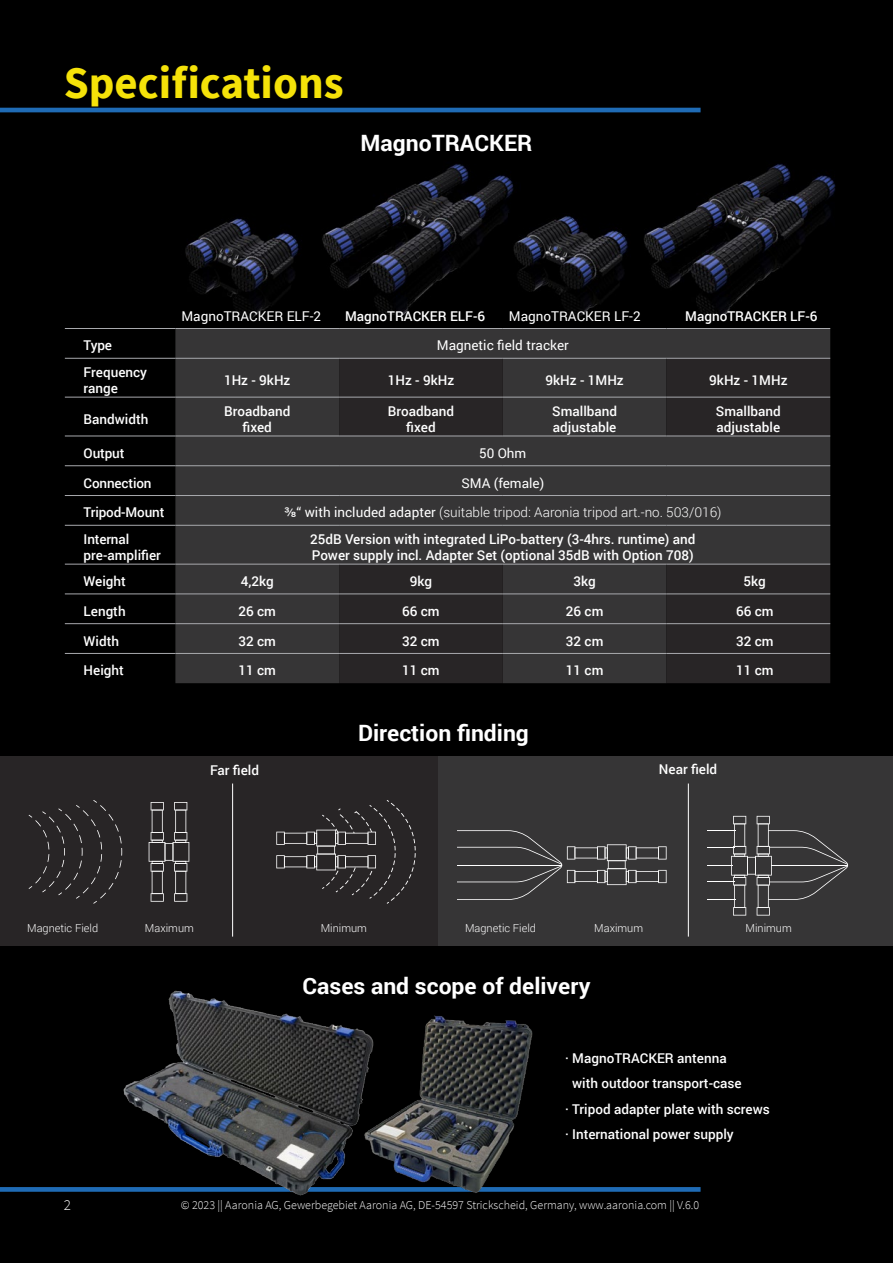
<style>
.page{position:relative;width:893px;height:1263px;background:#000}
.page>*{position:absolute;margin:0;border:0;box-sizing:border-box;transform-origin:0 0}
.t1{font:700 45px "Source Sans Pro";color:#f5e209}
.t2{font:700 22.5px "Roboto";color:#fff}
.t3{font:300 15px "Source Sans Pro";color:#fff}
.t4{font:500 13.5px/16.2px "Roboto";color:#fff}
.t5{font:13.5px "Roboto";color:#fff}
.t6{font:300 13.5px "Roboto";color:#fff}
.t7{font:300 12px "Source Sans Pro";color:#fff}
.t8{font:300 10.95px "Roboto";color:#fff}
.s1{font-weight:400}
</style>
<div class="page">
<svg style="left:0;top:1187px;width:701px;height:5px"></svg>
<hr style="left:0;top:108px;width:701px;height:4px;background:#1f6bb5">
<img style="left:185px;top:218px;width:114px;height:101px">
<img style="left:644px;top:163px;width:192px;height:152px">
<img style="left:322px;top:164px;width:192px;height:151px">
<div style="left:0;top:756px;width:439px;height:189px;background:#282526"></div>
<div style="left:439px;top:756px;width:454px;height:189px;background:#363536"></div>
<img style="left:106px;top:990px;width:236px;height:206px">
<img style="left:342px;top:1015px;width:200px;height:178px">
<img style="left:508px;top:213px;width:120px;height:104px">
<div style="left:175px;top:329px;width:655px;height:354px;background:#363536"></div>
<svg style="left:339px;top:359px;width:491px;height:324px;background:#312f30"></svg>
<hr style="left:65px;top:328px;width:110px;height:1px;background:#a8a9ad">
<hr style="left:175px;top:328px;width:164px;height:1px;background:#a8a9ad">
<hr style="left:339px;top:328px;width:164px;height:1px;background:#a8a9ad">
<hr style="left:503px;top:328px;width:163px;height:1px;background:#a8a9ad">
<hr style="left:666px;top:328px;width:164px;height:1px;background:#a8a9ad">
<hr style="left:65px;top:358px;width:110px;height:1px;background:#a8a9ad">
<hr style="left:175px;top:358px;width:164px;height:1px;background:#a8a9ad">
<hr style="left:339px;top:358px;width:164px;height:1px;background:#a8a9ad">
<hr style="left:503px;top:358px;width:163px;height:1px;background:#a8a9ad">
<hr style="left:666px;top:358px;width:164px;height:1px;background:#a8a9ad">
<hr style="left:65px;top:397px;width:110px;height:1px;background:#a8a9ad">
<hr style="left:175px;top:397px;width:164px;height:1px;background:#a8a9ad">
<hr style="left:339px;top:397px;width:164px;height:1px;background:#a8a9ad">
<hr style="left:503px;top:397px;width:163px;height:1px;background:#a8a9ad">
<hr style="left:666px;top:397px;width:164px;height:1px;background:#a8a9ad">
<hr style="left:65px;top:436px;width:110px;height:1px;background:#a8a9ad">
<hr style="left:175px;top:436px;width:164px;height:1px;background:#a8a9ad">
<hr style="left:339px;top:436px;width:164px;height:1px;background:#a8a9ad">
<hr style="left:503px;top:436px;width:163px;height:1px;background:#a8a9ad">
<hr style="left:666px;top:436px;width:164px;height:1px;background:#a8a9ad">
<hr style="left:65px;top:465px;width:110px;height:1px;background:#a8a9ad">
<hr style="left:175px;top:465px;width:164px;height:1px;background:#a8a9ad">
<hr style="left:339px;top:465px;width:164px;height:1px;background:#a8a9ad">
<hr style="left:503px;top:465px;width:163px;height:1px;background:#a8a9ad">
<hr style="left:666px;top:465px;width:164px;height:1px;background:#a8a9ad">
<hr style="left:65px;top:495px;width:110px;height:1px;background:#a8a9ad">
<hr style="left:175px;top:495px;width:164px;height:1px;background:#a8a9ad">
<hr style="left:339px;top:495px;width:164px;height:1px;background:#a8a9ad">
<hr style="left:503px;top:495px;width:163px;height:1px;background:#a8a9ad">
<hr style="left:666px;top:495px;width:164px;height:1px;background:#a8a9ad">
<hr style="left:65px;top:525px;width:110px;height:1px;background:#a8a9ad">
<hr style="left:175px;top:525px;width:164px;height:1px;background:#a8a9ad">
<hr style="left:339px;top:525px;width:164px;height:1px;background:#a8a9ad">
<hr style="left:503px;top:525px;width:163px;height:1px;background:#a8a9ad">
<hr style="left:666px;top:525px;width:164px;height:1px;background:#a8a9ad">
<hr style="left:65px;top:564px;width:110px;height:1px;background:#a8a9ad">
<hr style="left:175px;top:564px;width:164px;height:1px;background:#a8a9ad">
<hr style="left:339px;top:564px;width:164px;height:1px;background:#a8a9ad">
<hr style="left:503px;top:564px;width:163px;height:1px;background:#a8a9ad">
<hr style="left:666px;top:564px;width:164px;height:1px;background:#a8a9ad">
<hr style="left:65px;top:594px;width:110px;height:1px;background:#a8a9ad">
<hr style="left:175px;top:594px;width:164px;height:1px;background:#a8a9ad">
<hr style="left:339px;top:594px;width:164px;height:1px;background:#a8a9ad">
<hr style="left:503px;top:594px;width:163px;height:1px;background:#a8a9ad">
<hr style="left:666px;top:594px;width:164px;height:1px;background:#a8a9ad">
<hr style="left:65px;top:623px;width:110px;height:1px;background:#a8a9ad">
<hr style="left:175px;top:623px;width:164px;height:1px;background:#a8a9ad">
<hr style="left:339px;top:623px;width:164px;height:1px;background:#a8a9ad">
<hr style="left:503px;top:623px;width:163px;height:1px;background:#a8a9ad">
<hr style="left:666px;top:623px;width:164px;height:1px;background:#a8a9ad">
<hr style="left:65px;top:653px;width:110px;height:1px;background:#a8a9ad">
<hr style="left:175px;top:653px;width:164px;height:1px;background:#a8a9ad">
<hr style="left:339px;top:653px;width:164px;height:1px;background:#a8a9ad">
<hr style="left:503px;top:653px;width:163px;height:1px;background:#a8a9ad">
<hr style="left:666px;top:653px;width:164px;height:1px;background:#a8a9ad">
<svg style="left:29px;top:800px;width:93px;height:104px"></svg>
<svg style="left:149px;top:802px;width:40px;height:100px"></svg>
<svg style="left:276px;top:800px;width:140px;height:104px"></svg>
<hr style="left:232px;top:783px;width:1px;height:153px;background:#fff">
<svg style="left:458px;top:830px;width:209px;height:70px"></svg>
<svg style="left:707px;top:816px;width:141px;height:99px"></svg>
<hr style="left:688px;top:783px;width:1px;height:153px;background:#fff">
<h1 class="t1" style="left:64px;top:52px;width:281px">Specifications</h1>
<h2 class="t2" style="left:360px;top:127px;width:173px">MagnoTRACKER</h2>
<p class="t5" style="left:181px;top:306px;width:141px">MagnoTRACKER ELF-2</p>
<p class="t4" style="left:345px;top:307px;width:142px">MagnoTRACKER ELF-6</p>
<p class="t5" style="left:509px;top:306px;width:133px">MagnoTRACKER LF-2</p>
<p class="t4" style="left:685px;top:307px;width:134px">MagnoTRACKER LF-6</p>
<p class="t4" style="left:84px;top:337px;width:30px">Type</p>
<p class="t5" style="left:437px;top:336px;width:133px">Magnetic field tracker</p>
<p class="t4" style="left:84px;top:363px;width:65px">Frequency range</p>
<p class="t4" style="left:224px;top:371px;width:68px">1Hz - 9kHz</p>
<p class="t4" style="left:388px;top:371px;width:68px">1Hz - 9kHz</p>
<p class="t4" style="left:546px;top:371px;width:80px">9kHz - 1MHz</p>
<p class="t4" style="left:709px;top:371px;width:80px">9kHz - 1MHz</p>
<p class="t4" style="left:84px;top:410px;width:66px">Bandwidth</p>
<p class="t4" style="left:224px;top:402px;width:68px;text-align:center">Broadband fixed</p>
<p class="t4" style="left:388px;top:402px;width:68px;text-align:center">Broadband fixed</p>
<p class="t4" style="left:552px;top:402px;width:66px">Smallband adjustable</p>
<p class="t4" style="left:716px;top:402px;width:66px">Smallband adjustable</p>
<p class="t4" style="left:84px;top:444px;width:42px">Output</p>
<p class="t5" style="left:479px;top:444px;width:49px">50 Ohm</p>
<p class="t4" style="left:84px;top:474px;width:69px">Connection</p>
<p class="t5" style="left:461px;top:473px;width:84px">SMA (female)</p>
<p class="t4" style="left:84px;top:504px;width:82px">Tripod-Mount</p>
<p class="t6" style="left:284px;top:503px;width:439px"><span class="s1">⅜“ with included adapter</span> (suitable tripod: Aaronia tripod art.-no. 503/016)</p>
<p class="t4" style="left:84px;top:530px;width:79px">Internal pre-amplifier</p>
<p class="t4" style="left:310px;top:530px;width:387px">25dB Version with integrated LiPo-battery (3-4hrs. runtime) and<br>Power supply incl. Adapter Set (optional 35dB with Option 708)</p>
<p class="t4" style="left:84px;top:573px;width:44px">Weight</p>
<p class="t4" style="left:241px;top:573px;width:34px">4,2kg</p>
<p class="t4" style="left:410px;top:573px;width:24px">9kg</p>
<p class="t4" style="left:574px;top:573px;width:24px">3kg</p>
<p class="t4" style="left:744px;top:573px;width:24px">5kg</p>
<p class="t4" style="left:84px;top:602px;width:44px">Length</p>
<p class="t4" style="left:238px;top:602px;width:39px">26 cm</p>
<p class="t4" style="left:402px;top:602px;width:39px">66 cm</p>
<p class="t4" style="left:566px;top:602px;width:39px">26 cm</p>
<p class="t4" style="left:736px;top:602px;width:39px">66 cm</p>
<p class="t4" style="left:84px;top:632px;width:37px">Width</p>
<p class="t4" style="left:238px;top:632px;width:39px">32 cm</p>
<p class="t4" style="left:402px;top:632px;width:39px">32 cm</p>
<p class="t4" style="left:566px;top:632px;width:39px">32 cm</p>
<p class="t4" style="left:736px;top:632px;width:39px">32 cm</p>
<p class="t4" style="left:84px;top:662px;width:42px">Height</p>
<p class="t4" style="left:238px;top:662px;width:39px">11 cm</p>
<p class="t4" style="left:402px;top:662px;width:39px">11 cm</p>
<p class="t4" style="left:566px;top:662px;width:39px">11 cm</p>
<p class="t4" style="left:736px;top:662px;width:39px">11 cm</p>
<p class="t4" style="left:210px;top:761px;width:51px">Far field</p>
<h2 class="t2" style="left:358px;top:717px;width:172px">Direction finding</h2>
<p class="t4" style="left:659px;top:761px;width:60px">Near field</p>
<p class="t8" style="left:27px;top:921px;width:72px">Magnetic Field</p>
<p class="t8" style="left:145px;top:921px;width:50px">Maximum</p>
<p class="t8" style="left:321px;top:921px;width:48px">Minimum</p>
<p class="t8" style="left:465px;top:921px;width:72px">Magnetic Field</p>
<p class="t8" style="left:594px;top:921px;width:50px">Maximum</p>
<p class="t8" style="left:746px;top:921px;width:48px">Minimum</p>
<h2 class="t2" style="left:302px;top:970px;width:289px">Cases and scope of delivery</h2>
<p class="t4" style="left:565px;top:1049px;width:163px">· MagnoTRACKER antenna</p>
<p class="t4" style="left:572px;top:1075px;width:171px">with outdoor transport-case</p>
<p class="t4" style="left:565px;top:1100px;width:206px">· Tripod adapter plate with screws</p>
<p class="t4" style="left:565px;top:1126px;width:170px">· International power supply</p>
<p class="t3" style="left:64px;top:1196px;width:9px">2</p>
<p class="t7" style="left:181px;top:1197px;width:520px">© 2023 || Aaronia AG, Gewerbegebiet Aaronia AG, DE-54597 Strickscheid, Germany, www.aaronia.com || V.6.0</p>
</div>
